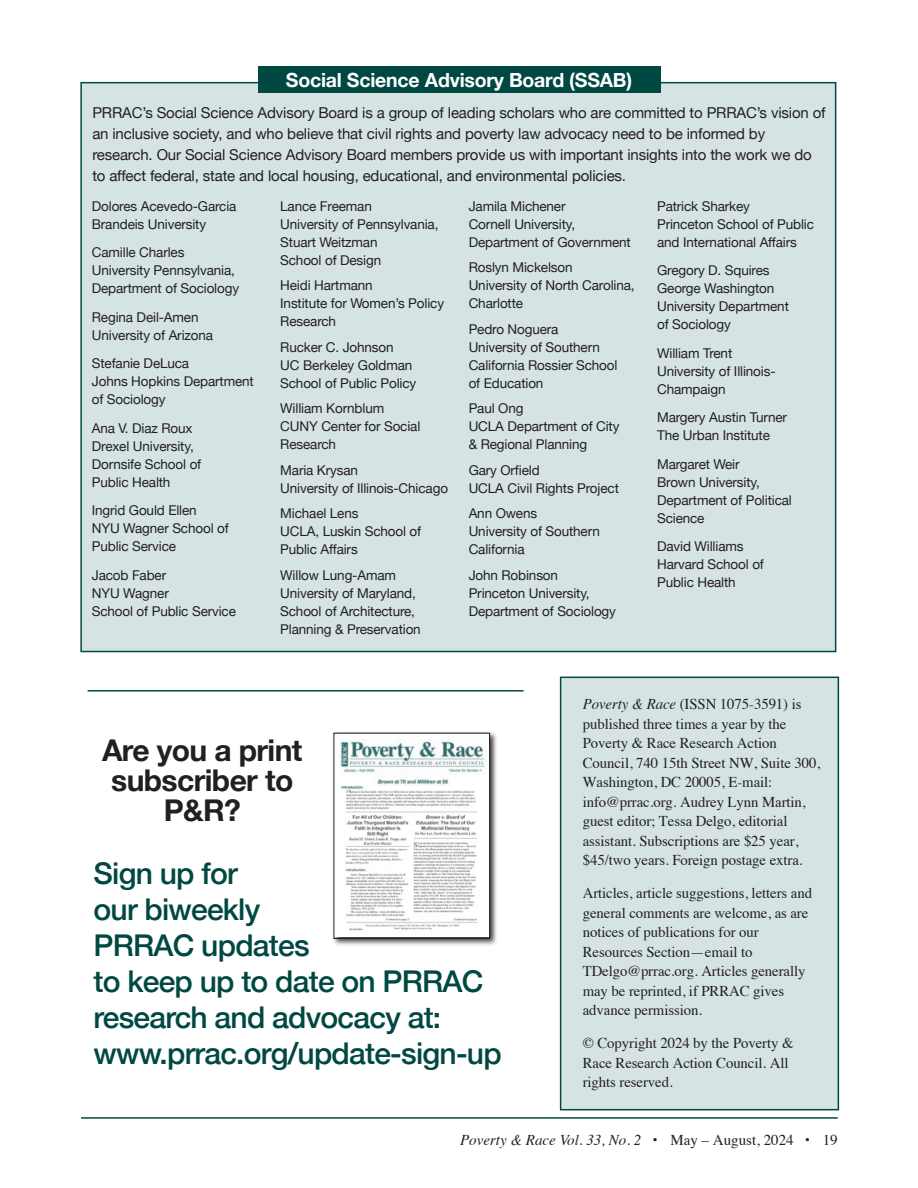
<style>
.page{position:relative;width:918px;height:1188px;background:#fff}
.page>*{position:absolute;margin:0;border:0;box-sizing:border-box;transform-origin:0 0}
.t1{font:500 30px/36px "Helvetica Neue";letter-spacing:-.025em;color:#004842}
.t2{font:700 30px/30px "Helvetica Neue";letter-spacing:-.02em;color:#231f20;text-align:center}
.t3{font:700 19.5px "Helvetica Neue";letter-spacing:-.01em;color:#fff}
.t4{font:15px/19.5px "Times";letter-spacing:-.005em;color:#231f20}
.t5{font:15px/21px "Helvetica Neue";letter-spacing:-.01em;color:#231f20}
.t6{font:italic 15px "Times CE";color:#231f20}
.t7{font:13.5px/18px "Helvetica Neue";letter-spacing:-.01em;color:#231f20}
.s1{font-family:"Times CE";font-style:italic}
.s2{font-family:"Helvetica";font-style:normal}
.s3{font-family:"Times";font-style:normal}
</style>
<div class="page">
<hr style="left:81px;top:1117px;width:757px;height:2px;background:#004842">
<div style="left:82px;top:83px;width:753px;height:568px;background:#d6e3e3"></div>
<div style="left:258px;top:66px;width:403px;height:27px;background:#004842"></div>
<div style="left:561px;top:678px;width:277px;height:431px;background:#d6e3e3"></div>
<div style="left:560px;top:677px;width:279px;height:433px;border:2px solid #004842"></div>
<hr style="left:88px;top:690px;width:436px;height:2px;background:#004842">
<img style="left:333px;top:732px;width:164px;height:214px">
<img style="left:336px;top:735px;width:152px;height:202px">
<div style="left:334px;top:733px;width:156px;height:206px;border:1px solid #231f20"></div>
<img style="left:339px;top:740px;width:148px;height:50px">
<p class="t3" style="left:286px;top:68px;width:348px">Social Science Advisory Board (SSAB)</p>
<p class="t5" style="left:92px;top:102px;width:735px">PRRAC’s Social Science Advisory Board is a group of leading scholars who are committed to PRRAC’s vision of an inclusive society, and who believe that civil rights and poverty law advocacy need to be informed by research. Our Social Science Advisory Board members provide us with important insights into the work we do to affect federal, state and local housing, educational, and environmental policies.</p>
<p class="t7" style="left:92px;top:197px;width:146px">Dolores Acevedo-Garcia<br>Brandeis University</p>
<p class="t7" style="left:92px;top:243px;width:149px">Camille Charles<br>University Pennsylvania,<br>Department of Sociology</p>
<p class="t7" style="left:92px;top:308px;width:123px">Regina Deil-Amen<br>University of Arizona</p>
<p class="t7" style="left:92px;top:354px;width:163px">Stefanie DeLuca<br>Johns Hopkins Department of Sociology</p>
<p class="t7" style="left:92px;top:419px;width:111px">Ana V. Diaz Roux<br>Drexel University,<br>Dornsife School of<br>Public Health</p>
<p class="t7" style="left:92px;top:501px;width:138px">Ingrid Gould Ellen<br>NYU Wagner School of<br>Public Service</p>
<p class="t7" style="left:92px;top:566px;width:146px">Jacob Faber<br>NYU Wagner<br>School of Public Service</p>
<p class="t7" style="left:280px;top:197px;width:160px">Lance Freeman<br>University of Pennsylvania,<br>Stuart Weitzman<br>School of Design</p>
<p class="t7" style="left:280px;top:276px;width:165px">Heidi Hartmann<br>Institute for Women’s Policy<br>Research</p>
<p class="t7" style="left:280px;top:338px;width:138px">Rucker C. Johnson<br>UC Berkeley Goldman<br>School of Public Policy</p>
<p class="t7" style="left:280px;top:399px;width:142px">William Kornblum<br>CUNY Center for Social<br>Research</p>
<p class="t7" style="left:280px;top:461px;width:169px">Maria Krysan<br>University of Illinois-Chicago</p>
<p class="t7" style="left:280px;top:504px;width:142px">Michael Lens<br>UCLA, Luskin School of<br>Public Affairs</p>
<p class="t7" style="left:280px;top:566px;width:142px">Willow Lung-Amam<br>University of Maryland,<br>School of Architecture,<br>Planning &amp; Preservation</p>
<p class="t7" style="left:469px;top:197px;width:164px">Jamila Michener<br>Cornell University,<br>Department of Government</p>
<p class="t7" style="left:469px;top:258px;width:167px">Roslyn Mickelson<br>University of North Carolina,<br>Charlotte</p>
<p class="t7" style="left:469px;top:320px;width:150px">Pedro Noguera<br>University of Southern<br>California Rossier School of Education</p>
<p class="t7" style="left:469px;top:399px;width:152px">Paul Ong<br>UCLA Department of City &amp; Regional Planning</p>
<p class="t7" style="left:469px;top:461px;width:152px">Gary Orfield<br>UCLA Civil Rights Project</p>
<p class="t7" style="left:469px;top:504px;width:133px">Ann Owens<br>University of Southern<br>California</p>
<p class="t7" style="left:469px;top:566px;width:149px">John Robinson<br>Princeton University,<br>Department of Sociology</p>
<p class="t7" style="left:657px;top:197px;width:158px">Patrick Sharkey<br>Princeton School of Public and International Affairs</p>
<p class="t7" style="left:657px;top:261px;width:133px">Gregory D. Squires<br>George Washington<br>University Department of Sociology</p>
<p class="t7" style="left:657px;top:344px;width:120px">William Trent<br>University of Illinois-<br>Champaign</p>
<p class="t7" style="left:657px;top:408px;width:131px">Margery Austin Turner<br>The Urban Institute</p>
<p class="t7" style="left:657px;top:455px;width:136px">Margaret Weir<br>Brown University,<br>Department of Political<br>Science</p>
<p class="t7" style="left:657px;top:537px;width:108px">David Williams<br>Harvard School of<br>Public Health</p>
<p class="t2" style="left:102px;top:735px;width:202px">Are you a print subscriber to<br>P&amp;R?</p>
<p class="t1" style="left:94px;top:855px;width:410px">Sign up for<br>our biweekly<br>PRRAC updates<br>to keep up to date on PRRAC research and advocacy at: www.prrac.org/update-sign-up</p>
<p class="t4" style="left:583px;top:696px;width:239px"><span class="s1">Poverty &amp; Race</span> (ISSN 1075-3591) is published three times a year by the Poverty &amp; Race Research Action Council, 740 15th Street NW, Suite 300, Washington, DC 20005, E-mail: info@prrac.org. Audrey Lynn Martin, guest editor; Tessa Delgo, editorial assistant. Subscriptions are $25 year, $45/two years. Foreign postage extra.</p>
<p class="t4" style="left:583px;top:885px;width:231px">Articles, article suggestions, letters and general comments are welcome, as are notices of publications for our Resources Section—email to TDelgo@prrac.org. Articles generally may be reprinted, if PRRAC gives advance permission.</p>
<p class="t4" style="left:583px;top:1035px;width:212px">© Copyright 2024 by the Poverty &amp;<br>Race Research Action Council. All rights reserved.</p>
<p class="t6" style="left:460px;top:1134px;width:379px">Poverty &amp; Race Vol. 33, No. 2 <span class="s2">•</span> <span class="s3">May – August, 2024</span> <span class="s2">•</span> <span class="s3">19</span></p>
</div>
